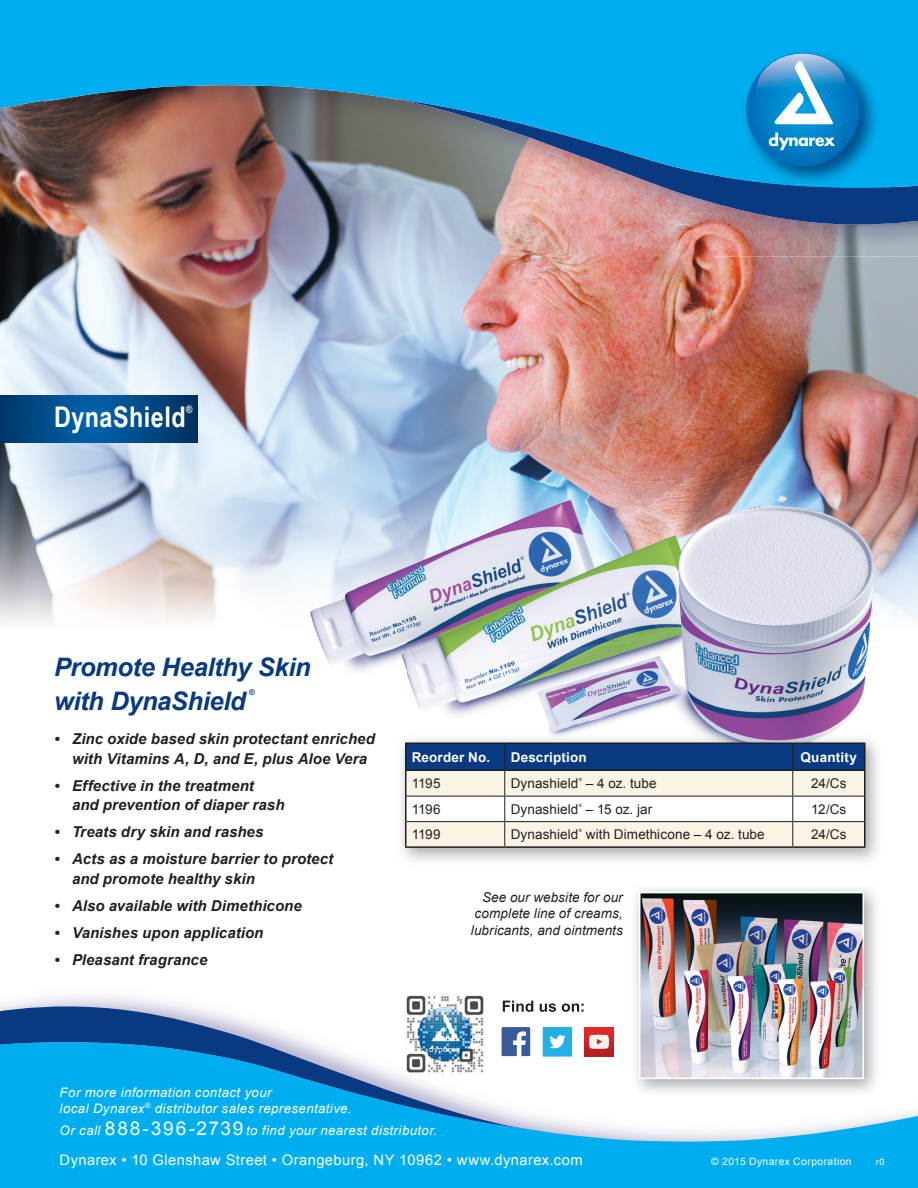
<style>
.page{position:relative;width:918px;height:1188px;background:#fff}
.page>*{position:absolute;margin:0;border:0;box-sizing:border-box;transform-origin:0 0}
.t1{font:700 28.5px "Arial Narrow";letter-spacing:.02em;color:#fff}
.t2{font:italic 700 25.5px/34.5px "Arial";letter-spacing:-.015em;color:#083981}
.t3{font:italic 700 15px/19.5px "Arial";letter-spacing:.005em;color:#231f20}
.t4{font:14.55px "Arial";letter-spacing:.03em;color:#fff}
.t5{font:13.5px "Arial";letter-spacing:.005em;color:#231f20}
.t6{font:italic 13.5px/16.5px "Arial";letter-spacing:.005em;color:#231f20;text-align:justify}
.t7{font:700 13.5px "Arial";letter-spacing:.015em;color:#fff}
.t8{font:italic 13.05px/15.8px "Arial";letter-spacing:.035em;color:#fff}
.t9{font:700 10.5px "Arial Narrow";color:#fff}
.t10{font:10.2px "Arial";letter-spacing:.045em;color:#fff}
.t11{font:9px "Arial";color:#fff}
.t12{font:italic 700 7.8px "Arial";color:#083981}
.t13{font:4.35px "Arial";color:#231f20}
.s1{font-style:normal;font-size:18.9px}
</style>
<div class="page">
<img style="left:0;top:256px;width:714px;height:366px">
<img style="left:714px;top:256px;width:204px;height:478px">
<img style="left:4px;top:622px;width:404px;height:55px">
<img style="left:408px;top:622px;width:307px;height:112px">
<img style="left:640px;top:893px;width:223px;height:92px">
<img style="left:0;top:188px;width:561px;height:68px">
<img style="left:561px;top:225px;width:153px;height:31px">
<img style="left:714px;top:225px;width:51px;height:31px">
<img style="left:765px;top:225px;width:103px;height:31px">
<svg style="left:385px;top:188px;width:533px;height:37px;background:#87819b"></svg>
<svg style="left:0;top:0;width:918px;height:188px;background:#2d94bd"></svg>
<img style="left:737px;top:188px;width:148px;height:4px">
<img style="left:737px;top:44px;width:148px;height:144px">
<svg style="left:746px;top:53px;width:113px;height:113px;background:#3199d2"></svg>
<svg style="left:0;top:396px;width:198px;height:46px;background:#004a88"></svg>
<img style="left:401px;top:734px;width:477px;height:128px">
<hr style="left:793px;top:770px;width:73px;height:1px;background:#231f20">
<hr style="left:405px;top:742px;width:100px;height:2px;background:#231f20">
<hr style="left:505px;top:742px;width:288px;height:2px;background:#231f20">
<hr style="left:793px;top:742px;width:73px;height:2px;background:#231f20">
<hr style="left:864px;top:744px;width:2px;height:26px;background:#231f20">
<hr style="left:864px;top:771px;width:2px;height:25px;background:#231f20">
<hr style="left:864px;top:796px;width:2px;height:26px;background:#231f20">
<svg style="left:405px;top:743px;width:460px;height:103px"></svg>
<hr style="left:864px;top:822px;width:2px;height:24px;background:#231f20">
<hr style="left:405px;top:846px;width:100px;height:2px;background:#231f20">
<hr style="left:505px;top:846px;width:288px;height:2px;background:#231f20">
<hr style="left:793px;top:846px;width:73px;height:2px;background:#231f20">
<img style="left:639px;top:985px;width:225px;height:57px">
<img style="left:543px;top:1027px;width:29px;height:15px">
<img style="left:549px;top:1035px;width:17px;height:7px">
<img style="left:584px;top:1027px;width:30px;height:15px">
<img style="left:503px;top:1001px;width:81px;height:11px">
<img style="left:406px;top:994px;width:79px;height:12px">
<svg style="left:0;top:1006px;width:531px;height:36px"></svg>
<svg style="left:0;top:1042px;width:918px;height:146px;fill:#00aeef"></svg>
<h1 class="t1" style="left:54px;top:395px;width:133px">DynaShield</h1>
<p class="t9" style="left:186px;top:402px;width:8px">®</p>
<h2 class="t2" style="left:54px;top:650px;width:258px">Promote Healthy Skin with DynaShield</h2>
<p class="t12" style="left:249px;top:687px;width:7px">®</p>
<p class="t3" style="left:72px;top:730px;width:304px;text-indent:-18px">• Zinc oxide based skin protectant enriched with Vitamins A, D, and E, plus Aloe Vera</p>
<p class="t3" style="left:72px;top:776px;width:214px;text-indent:-18px">• Effective in the treatment<br>and prevention of diaper rash</p>
<p class="t3" style="left:54px;top:823px;width:211px">• Treats dry skin and rashes</p>
<p class="t3" style="left:72px;top:850px;width:263px;text-indent:-18px">• Acts as a moisture barrier to protect and promote healthy skin</p>
<p class="t3" style="left:54px;top:896px;width:249px">• Also available with Dimethicone</p>
<p class="t3" style="left:54px;top:923px;width:211px">• Vanishes upon application</p>
<p class="t3" style="left:54px;top:950px;width:155px">• Pleasant fragrance</p>
<p class="t7" style="left:412px;top:748px;width:80px">Reorder No.</p>
<p class="t7" style="left:511px;top:748px;width:78px">Description</p>
<p class="t7" style="left:800px;top:748px;width:58px">Quantity</p>
<p class="t5" style="left:412px;top:775px;width:30px">1195</p>
<p class="t5" style="left:511px;top:775px;width:69px">Dynashield</p>
<p class="t13" style="left:579px;top:777px;width:5px">®</p>
<p class="t5" style="left:586px;top:775px;width:72px">– 4 oz. tube</p>
<p class="t5" style="left:811px;top:775px;width:37px">24/Cs</p>
<p class="t5" style="left:412px;top:800px;width:30px">1196</p>
<p class="t5" style="left:511px;top:800px;width:69px">Dynashield</p>
<p class="t13" style="left:579px;top:802px;width:5px">®</p>
<p class="t5" style="left:586px;top:800px;width:68px">– 15 oz. jar</p>
<p class="t5" style="left:811px;top:800px;width:37px">12/Cs</p>
<p class="t5" style="left:412px;top:826px;width:30px">1199</p>
<p class="t5" style="left:511px;top:826px;width:69px">Dynashield</p>
<p class="t13" style="left:579px;top:828px;width:5px">®</p>
<p class="t5" style="left:586px;top:826px;width:180px">with Dimethicone – 4 oz. tube</p>
<p class="t5" style="left:811px;top:826px;width:37px">24/Cs</p>
<p class="t6" style="left:471px;top:889px;width:153px;text-indent:11px">See our website for our complete line of creams, lubricants, and ointments</p>
<p class="t8" style="left:60px;top:1085px;width:293px">For more information contact your<br>local Dynarex<sup>®</sup> distributor sales representative.</p>
<p class="t8" style="left:60px;top:1123px;width:379px">Or call <span class="s1">888-396-2739</span> to find your nearest distributor.</p>
<p class="t4" style="left:60px;top:1151px;width:524px">Dynarex • 10 Glenshaw Street • Orangeburg, NY 10962 • www.dynarex.com</p>
<p class="t10" style="left:711px;top:1155px;width:142px">© 2015 Dynarex Corporation</p>
<p class="t11" style="left:876px;top:1156px;width:10px">r0</p>
</div>
